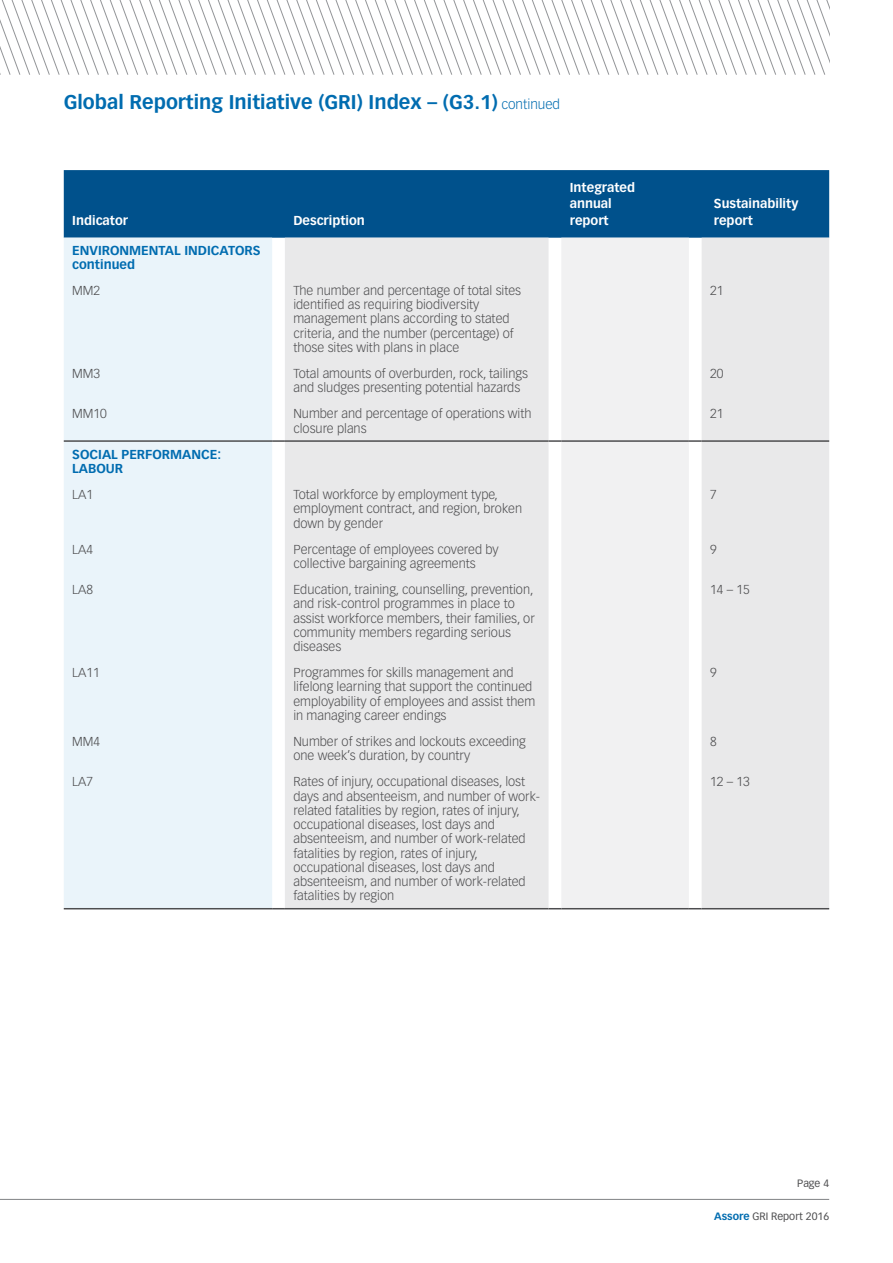
<style>
.page{position:relative;width:893px;height:1263px;background:#fff}
.page>*{position:absolute;margin:0;border:0;box-sizing:border-box;transform-origin:0 0}
.t1{font:700 19.5px "Vectora LT Std";color:#006cb0}
.t2{font:300 12.75px/14.2px "Vectora LT Std";color:#4d4d4f}
.t3{font:700 12.75px/16.5px "Vectora LT Std";color:#fff}
.t4{font:700 12.75px/14.2px "Vectora LT Std";color:#006cb0}
.t5{font:10.5px "Vectora LT Std";color:#4d4d4f}
.s1{font-weight:300;font-size:13.5px}
.s2{font-weight:700;color:#006cb0}
</style>
<div class="page">
<div style="left:64px;top:170px;width:765px;height:68px;background:#00518c"></div>
<div style="left:64px;top:238px;width:208px;height:670px;background:#eaf4fa"></div>
<div style="left:285px;top:238px;width:544px;height:670px;background:#e9e9ea"></div>
<div style="left:561px;top:238px;width:128px;height:670px;background:#f1f1f2"></div>
<hr style="left:64px;top:440px;width:208px;height:2px;background:#4d4d4f">
<svg style="left:272px;top:440px;width:13px;height:2px"></svg>
<hr style="left:285px;top:440px;width:264px;height:2px;background:#4d4d4f">
<svg style="left:549px;top:440px;width:12px;height:2px"></svg>
<hr style="left:561px;top:440px;width:128px;height:2px;background:#4d4d4f">
<svg style="left:689px;top:440px;width:13px;height:2px"></svg>
<hr style="left:702px;top:440px;width:127px;height:2px;background:#4d4d4f">
<hr style="left:64px;top:908px;width:208px;height:1px;background:#4d4d4f">
<svg style="left:272px;top:908px;width:13px;height:1px"></svg>
<hr style="left:285px;top:908px;width:264px;height:1px;background:#4d4d4f">
<svg style="left:549px;top:908px;width:12px;height:1px"></svg>
<hr style="left:561px;top:908px;width:128px;height:1px;background:#4d4d4f">
<svg style="left:689px;top:908px;width:13px;height:1px"></svg>
<hr style="left:702px;top:908px;width:127px;height:1px;background:#4d4d4f">
<hr style="left:0;top:1199px;width:829px;height:1px;background:#808285">
<svg style="left:0;top:0;width:829px;height:75px"></svg>
<h1 class="t1" style="left:64px;top:90px;width:498px">Global Reporting Initiative (GRI) Index – (G3.1) <span class="s1">continued</span></h1>
<p class="t3" style="left:72px;top:212px;width:57px">Indicator</p>
<p class="t3" style="left:293px;top:212px;width:73px">Description</p>
<p class="t3" style="left:570px;top:179px;width:67px">Integrated annual report</p>
<p class="t3" style="left:714px;top:196px;width:86px">Sustainability report</p>
<p class="t4" style="left:72px;top:243px;width:190px">ENVIRONMENTAL INDICATORS continued</p>
<p class="t2" style="left:72px;top:283px;width:29px">MM2</p>
<p class="t2" style="left:293px;top:283px;width:229px">The number and percentage of total sites identified as requiring biodiversity management plans according to stated criteria, and the number (percentage) of those sites with plans in place</p>
<p class="t2" style="left:710px;top:283px;width:15px">21</p>
<p class="t2" style="left:72px;top:366px;width:29px">MM3</p>
<p class="t2" style="left:293px;top:366px;width:236px">Total amounts of overburden, rock, tailings and sludges presenting potential hazards</p>
<p class="t2" style="left:710px;top:366px;width:15px">20</p>
<p class="t2" style="left:72px;top:407px;width:36px">MM10</p>
<p class="t2" style="left:293px;top:407px;width:240px">Number and percentage of operations with closure plans</p>
<p class="t2" style="left:710px;top:407px;width:15px">21</p>
<p class="t4" style="left:72px;top:447px;width:150px">SOCIAL PERFORMANCE:<br>LABOUR</p>
<p class="t2" style="left:72px;top:487px;width:22px">LA1</p>
<p class="t2" style="left:293px;top:487px;width:230px">Total workforce by employment type, employment contract, and region, broken down by gender</p>
<p class="t2" style="left:710px;top:488px;width:8px">7</p>
<p class="t2" style="left:72px;top:542px;width:22px">LA4</p>
<p class="t2" style="left:293px;top:542px;width:207px">Percentage of employees covered by collective bargaining agreements</p>
<p class="t2" style="left:710px;top:542px;width:8px">9</p>
<p class="t2" style="left:72px;top:582px;width:22px">LA8</p>
<p class="t2" style="left:293px;top:582px;width:243px">Education, training, counselling, prevention, and risk-control programmes in place to assist workforce members, their families, or community members regarding serious diseases</p>
<p class="t2" style="left:710px;top:582px;width:41px">14 – 15</p>
<p class="t2" style="left:72px;top:666px;width:29px">LA11</p>
<p class="t2" style="left:293px;top:666px;width:243px">Programmes for skills management and lifelong learning that support the continued employability of employees and assist them in managing career endings</p>
<p class="t2" style="left:710px;top:666px;width:8px">9</p>
<p class="t2" style="left:72px;top:734px;width:29px">MM4</p>
<p class="t2" style="left:293px;top:734px;width:234px">Number of strikes and lockouts exceeding one week’s duration, by country</p>
<p class="t2" style="left:710px;top:734px;width:8px">8</p>
<p class="t2" style="left:72px;top:775px;width:22px">LA7</p>
<p class="t2" style="left:293px;top:775px;width:248px">Rates of injury, occupational diseases, lost days and absenteeism, and number of work&shy;related fatalities by region, rates of injury, occupational diseases, lost days and absenteeism, and number of work-related fatalities by region, rates of injury, occupational diseases, lost days and absenteeism, and number of work-related fatalities by region</p>
<p class="t2" style="left:710px;top:775px;width:41px">12 – 13</p>
<p class="t5" style="left:797px;top:1176px;width:33px">Page 4</p>
<p class="t5" style="left:714px;top:1210px;width:116px"><span class="s2">Assore</span> GRI Report 2016</p>
</div>
